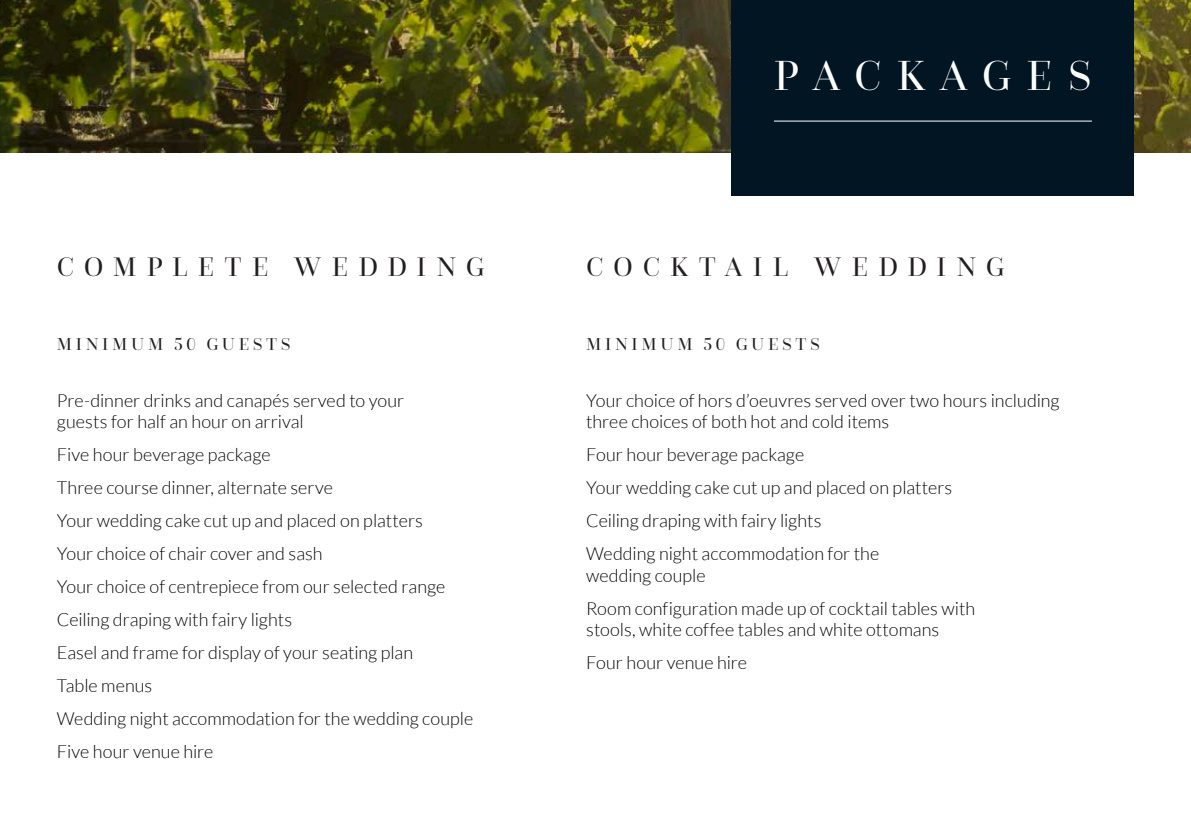
<style>
.page{position:relative;width:1191px;height:840px;background:#fff}
.page>*{position:absolute;margin:0;border:0;box-sizing:border-box;transform-origin:0 0}
.t1{font:44px "Questa Grande";letter-spacing:.35em;color:#fff}
._01_-_major_title{font:28px "Questa Grande";letter-spacing:.36em;color:#231f20}
._08_-_Image_credit{font:300 18px/21.6px "Lato";color:#040503}
._01_-_major_title-2{font:18px "Questa Grande";letter-spacing:.205em;color:#231f20}
</style>
<div class="page">
<img style="left:0;top:0;width:1191px;height:152px">
<div style="left:731px;top:0;width:403px;height:196px;background:#011622"></div>
<hr style="left:774px;top:120px;width:318px;height:1px;background:#fff">
<p class="t1" style="left:774px;top:49px;width:319px">PACKAGES</p>
<p class="_01_-_major_title" style="left:57px;top:249px;width:429px">COMPLETE WEDDING</p>
<p class="_01_-_major_title" style="left:586px;top:249px;width:420px">COCKTAIL WEDDING</p>
<p class="_01_-_major_title-2" style="left:57px;top:332px;width:235px">MINIMUM 50 GUESTS</p>
<p class="_01_-_major_title-2" style="left:586px;top:332px;width:235px">MINIMUM 50 GUESTS</p>
<p class="_08_-_Image_credit" style="left:57px;top:389px;width:349px">Pre-dinner drinks and canapés served to your guests for half an hour on arrival</p>
<p class="_08_-_Image_credit" style="left:57px;top:443px;width:215px">Five hour beverage package</p>
<p class="_08_-_Image_credit" style="left:57px;top:476px;width:278px">Three course dinner, alternate serve</p>
<p class="_08_-_Image_credit" style="left:57px;top:509px;width:368px">Your wedding cake cut up and placed on platters</p>
<p class="_08_-_Image_credit" style="left:57px;top:542px;width:267px">Your choice of chair cover and sash</p>
<p class="_08_-_Image_credit" style="left:57px;top:575px;width:390px">Your choice of centrepiece from our selected range</p>
<p class="_08_-_Image_credit" style="left:57px;top:608px;width:237px">Ceiling draping with fairy lights</p>
<p class="_08_-_Image_credit" style="left:57px;top:641px;width:358px">Easel and frame for display of your seating plan</p>
<p class="_08_-_Image_credit" style="left:57px;top:674px;width:97px">Table menus</p>
<p class="_08_-_Image_credit" style="left:57px;top:707px;width:418px">Wedding night accommodation for the wedding couple</p>
<p class="_08_-_Image_credit" style="left:57px;top:740px;width:158px">Five hour venue hire</p>
<p class="_08_-_Image_credit" style="left:586px;top:389px;width:475px">Your choice of hors d’oeuvres served over two hours including three choices of both hot and cold items</p>
<p class="_08_-_Image_credit" style="left:586px;top:443px;width:220px">Four hour beverage package</p>
<p class="_08_-_Image_credit" style="left:586px;top:476px;width:368px">Your wedding cake cut up and placed on platters</p>
<p class="_08_-_Image_credit" style="left:586px;top:509px;width:237px">Ceiling draping with fairy lights</p>
<p class="_08_-_Image_credit" style="left:586px;top:542px;width:295px">Wedding night accommodation for the wedding couple</p>
<p class="_08_-_Image_credit" style="left:586px;top:597px;width:391px">Room configuration made up of cocktail tables with stools, white coffee tables and white ottomans</p>
<p class="_08_-_Image_credit" style="left:586px;top:651px;width:162px">Four hour venue hire</p>
</div>
